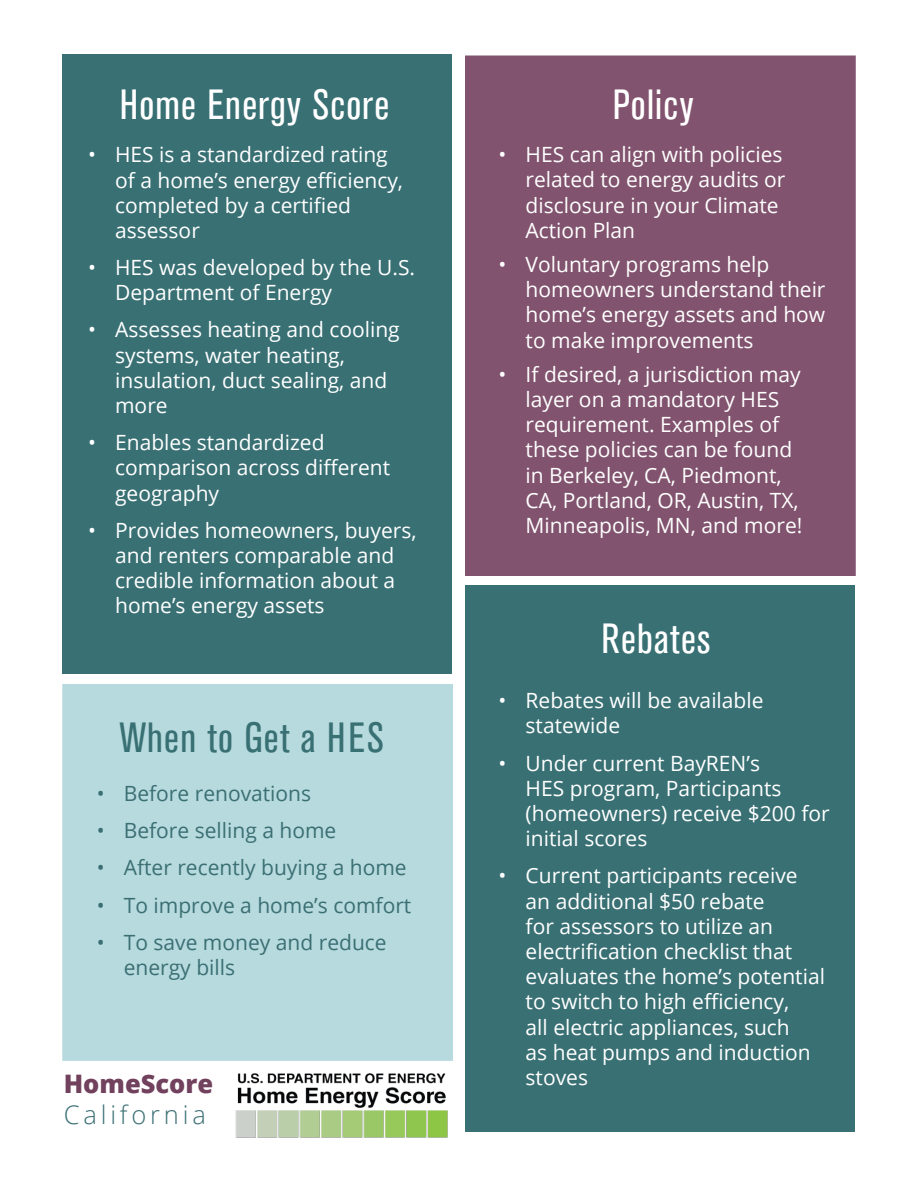
<style>
.page{position:relative;width:918px;height:1188px;background:#fff}
.page>*{position:absolute;margin:0;border:0;box-sizing:border-box;transform-origin:0 0}
.t1{font:condensed 42px "Akzidenz Grotesk Std";letter-spacing:.03em;color:#fff}
.t2{font:condensed 42px "Akzidenz Grotesk Std";letter-spacing:.03em;color:#397074}
.t3{font:300 25.5px "Open Sans";letter-spacing:.15em;color:#3b6f74}
.t4{font:800 25.5px "Open Sans";color:#71415d}
.t5{font:21px/25.2px "Open Sans";color:#fff}
.t6{font:21px/25.2px "Open Sans";color:#3b6f74}
</style>
<div class="page">
<div style="left:62px;top:684px;width:391px;height:377px;background:#b6dadd"></div>
<div style="left:465px;top:56px;width:391px;height:520px;background:#81536e"></div>
<div style="left:62px;top:55px;width:389px;height:619px;background:#397074"></div>
<div style="left:466px;top:585px;width:389px;height:547px;background:#397074"></div>
<img style="left:235px;top:1073px;width:213px;height:65px">
<h1 class="t1" style="left:120px;top:81px;width:271px">Home Energy Score</h1>
<h1 class="t1" style="left:613px;top:81px;width:82px">Policy</h1>
<p class="t5" style="left:115px;top:142px;width:289px;text-indent:-27px">• HES is a standardized rating of a home’s energy efficiency, completed by a certified assessor</p>
<p class="t5" style="left:115px;top:254px;width:302px;text-indent:-27px">• HES was developed by the U.S.<br>Department of Energy</p>
<p class="t5" style="left:115px;top:317px;width:286px;text-indent:-27px">• Assesses heating and cooling systems, water heating, insulation, duct sealing, and more</p>
<p class="t5" style="left:115px;top:430px;width:276px;text-indent:-27px">• Enables standardized comparison across different geography</p>
<p class="t5" style="left:115px;top:517px;width:303px;text-indent:-27px">• Provides homeowners, buyers, and renters comparable and credible information about a home’s energy assets</p>
<h1 class="t2" style="left:120px;top:713px;width:266px">When to Get a HES</h1>
<p class="t6" style="left:97px;top:780px;width:216px">• Before renovations</p>
<p class="t6" style="left:97px;top:817px;width:241px">• Before selling a home</p>
<p class="t6" style="left:97px;top:855px;width:311px">• After recently buying a home</p>
<p class="t6" style="left:97px;top:892px;width:316px">• To improve a home’s comfort</p>
<p class="t6" style="left:124px;top:929px;width:264px;text-indent:-27px">• To save money and reduce energy bills</p>
<p class="t5" style="left:526px;top:142px;width:261px;text-indent:-27px">• HES can align with policies related to energy audits or disclosure in your Climate<br>Action Plan</p>
<p class="t5" style="left:526px;top:251px;width:301px;text-indent:-27px">• Voluntary programs help homeowners understand their home’s energy assets and how to make improvements</p>
<p class="t5" style="left:526px;top:361px;width:278px;text-indent:-27px">• If desired, a jurisdiction may layer on a mandatory HES requirement. Examples of these policies can be found in Berkeley, CA, Piedmont,<br>CA, Portland, OR, Austin, TX,<br>Minneapolis, MN, and more!</p>
<h1 class="t1" style="left:601px;top:615px;width:111px">Rebates</h1>
<p class="t5" style="left:526px;top:688px;width:239px;text-indent:-27px">• Rebates will be available statewide</p>
<p class="t5" style="left:526px;top:750px;width:306px;text-indent:-27px">• Under current BayREN’s<br>HES program, Participants (homeowners) receive $200 for initial scores</p>
<p class="t5" style="left:526px;top:863px;width:301px;text-indent:-27px">• Current participants receive an additional $50 rebate<br>for assessors to utilize an electrification checklist that evaluates the home’s potential to switch to high efficiency,<br>all electric appliances, such<br>as heat pumps and induction</p>
<p class="t4" style="left:64px;top:1065px;width:151px">HomeScore</p>
<p class="t5" style="left:526px;top:1064px;width:64px">stoves</p>
<p class="t3" style="left:64px;top:1097px;width:144px">California</p>
</div>
